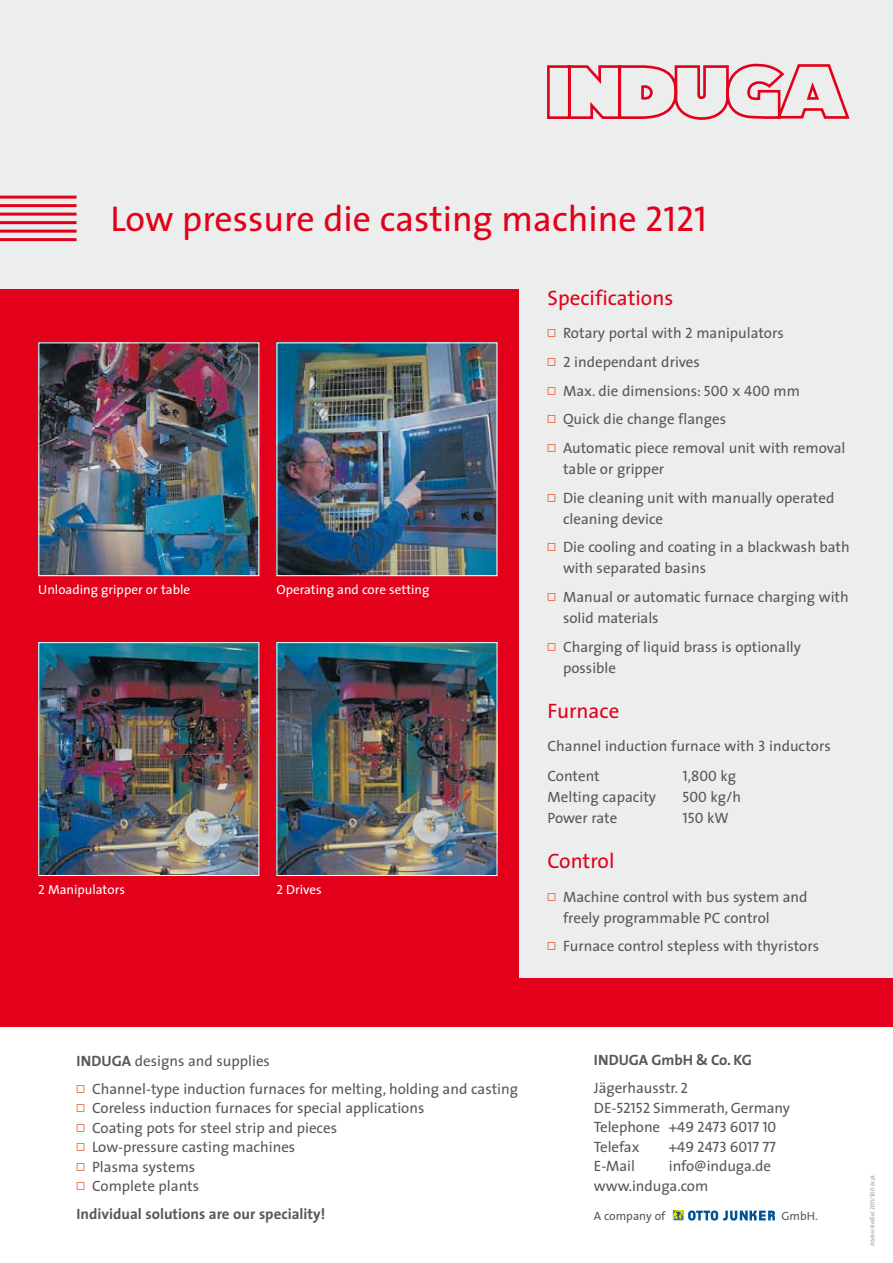
<style>
.page{position:relative;width:893px;height:1263px;background:#fff}
.page>*{position:absolute;margin:0;border:0;box-sizing:border-box;transform-origin:0 0}
.t1{font:36px "The Sans";color:#e2001a}
.t2{font:21px "The Sans";color:#e2001a}
.t3{font:15px/28.7px "The Sans";color:#58585a}
.t4{font:700 15px/28px "The Sans";color:#58585a}
.t5{font:15px "The Sans Caps";letter-spacing:-.005em;color:#58585a}
.t6{font:13.2px "The Sans";color:#fff}
.t7{font:12px "The Sans";color:#58585a}
.t8{font:6px "The Sans";letter-spacing:-.005em;color:#9c9d9f}
.s1{font-family:"The Sans Caps"}
.s2{font-family:"Universal Newswith Comm Pi";color:#e64415}
.s3{font-family:"The Sans"}
.s4{font-weight:700}
.s5{font-weight:400}
.s6{font-family:"The Sans Caps";font-weight:400}
</style>
<div class="page">
<div style="left:0;top:0;width:893px;height:1000px;background:#eceded"></div>
<div style="left:0;top:978px;width:893px;height:48px;background:#e2001a"></div>
<hr style="left:0;top:196px;width:77px;height:3px;background:#e2001a">
<hr style="left:0;top:204px;width:77px;height:3px;background:#e2001a">
<hr style="left:0;top:213px;width:77px;height:3px;background:#e2001a">
<hr style="left:0;top:221px;width:77px;height:3px;background:#e2001a">
<hr style="left:0;top:230px;width:77px;height:3px;background:#e2001a">
<hr style="left:0;top:238px;width:77px;height:3px;background:#e2001a">
<svg style="left:547px;top:64px;width:303px;height:56px"></svg>
<svg style="left:673px;top:1210px;width:102px;height:11px"></svg>
<div style="left:0;top:289px;width:519px;height:692px;background:#e2001a"></div>
<img style="left:40px;top:344px;width:217px;height:230px">
<div style="left:38px;top:342px;width:221px;height:234px;border:1px solid #fff"></div>
<img style="left:278px;top:344px;width:217px;height:230px">
<div style="left:276px;top:342px;width:221px;height:234px;border:1px solid #fff"></div>
<img style="left:40px;top:644px;width:217px;height:230px">
<div style="left:38px;top:642px;width:221px;height:234px;border:1px solid #fff"></div>
<img style="left:278px;top:644px;width:217px;height:230px">
<div style="left:276px;top:642px;width:221px;height:234px;border:1px solid #fff"></div>
<h1 class="t1" style="left:111px;top:189px;width:598px">Low pressure die casting machine <span class="s1">2121</span></h1>
<p class="t6" style="left:38px;top:579px;width:153px">Unloading gripper or table</p>
<p class="t6" style="left:276px;top:579px;width:155px">Operating and core setting</p>
<p class="t6" style="left:38px;top:879px;width:88px"><span class="s1">2</span> Manipulators</p>
<p class="t6" style="left:276px;top:879px;width:47px"><span class="s1">2</span> Drives</p>
<h2 class="t2" style="left:547px;top:280px;width:127px">Specifications</h2>
<p class="t3" style="left:547px;top:318px;width:299px"><span class="s2">▫</span> Rotary portal with <span class="s1">2</span> manipulators<br><span class="s2">▫</span> <span class="s1">2</span> independant drives<br><span class="s2">▫</span> Max. die dimensions: <span class="s1">500 x 400</span> mm<br><span class="s2">▫</span> Quick die change flanges<br><span class="s2">▫</span> Automatic piece removal unit with removal</p>
<p class="t3" style="left:547px;top:454px;width:288px;text-indent:16px">table or gripper<br><span class="s2">▫</span> Die cleaning unit with manually operated</p>
<p class="t3" style="left:547px;top:504px;width:304px;text-indent:16px">cleaning device<br><span class="s2">▫</span> Die cooling and coating in a blackwash bath</p>
<p class="t3" style="left:547px;top:553px;width:303px;text-indent:16px">with separated basins<br><span class="s2">▫</span> Manual or automatic furnace charging with</p>
<p class="t3" style="left:547px;top:603px;width:255px;text-indent:16px">solid materials<br><span class="s2">▫</span> Charging of liquid brass is optionally</p>
<p class="t3" style="left:563px;top:653px;width:55px">possible</p>
<h2 class="t2" style="left:547px;top:693px;width:73px">Furnace</h2>
<p class="t3" style="left:547px;top:731px;width:285px;line-height:29.5px">Channel induction furnace with <span class="s1">3</span> inductors<br>Content</p>
<p class="t5" style="left:682px;top:763px;width:55px">1,800 <span class="s3">kg</span></p>
<p class="t3" style="left:547px;top:782px;width:110px">Melting capacity</p>
<p class="t3" style="left:682px;top:782px;width:60px"><span class="s1">500</span> kg/h</p>
<p class="t3" style="left:547px;top:803px;width:71px">Power rate</p>
<p class="t5" style="left:682px;top:805px;width:48px">150 <span class="s3">kW</span></p>
<h2 class="t2" style="left:547px;top:843px;width:69px">Control</h2>
<p class="t3" style="left:563px;top:885px;width:246px;line-height:21px;text-indent:-16px"><span class="s2">▫</span> Machine control with bus system and freely programmable PC control</p>
<p class="t3" style="left:547px;top:931px;width:273px"><span class="s2">▫</span> Furnace control stepless with thyristors</p>
<p class="t3" style="left:77px;top:1046px;width:443px;line-height:28px"><span class="s4">INDUGA</span> designs and supplies<br><span class="s2">▫</span> Channel-type induction furnaces for melting, holding and casting</p>
<p class="t3" style="left:77px;top:1098px;width:349px;line-height:19.5px"><span class="s2">▫</span> Coreless induction furnaces for special applications <span class="s2">▫</span> Coating pots for steel strip and pieces<br><span class="s2">▫</span> Low-pressure casting machines<br><span class="s2">▫</span> Plasma systems<br><span class="s2">▫</span> Complete plants</p>
<p class="t4" style="left:77px;top:1199px;width:250px">Individual solutions are our speciality!</p>
<p class="t4" style="left:594px;top:1046px;width:160px">INDUGA GmbH &amp; Co. KG<br><span class="s5">Jägerhausstr.</span> <span class="s6">2</span></p>
<p class="t3" style="left:594px;top:1093px;width:198px">DE-<span class="s1">52152</span> Simmerath, Germany</p>
<p class="t5" style="left:594px;top:1115px;width:184px"><span class="s3">Telephone</span> +49 2473 6017 10</p>
<p class="t3" style="left:594px;top:1132px;width:47px">Telefax</p>
<p class="t5" style="left:669px;top:1134px;width:108px">+49 2473 6017 77</p>
<p class="t3" style="left:594px;top:1152px;width:43px">E-Mail</p>
<p class="t3" style="left:594px;top:1156px;width:179px;line-height:19.5px;text-indent:75px">info@induga.de www.induga.com</p>
<p class="t7" style="left:594px;top:1206px;width:73px">A company of</p>
<p class="t7" style="left:781px;top:1206px;width:38px">GmbH.</p>
<p class="t8" style="left:867px;top:1246px;width:73px;rotate:-90deg">Atelier Beißel <span class="s1">2011/500</span> Expl.</p>
</div>
